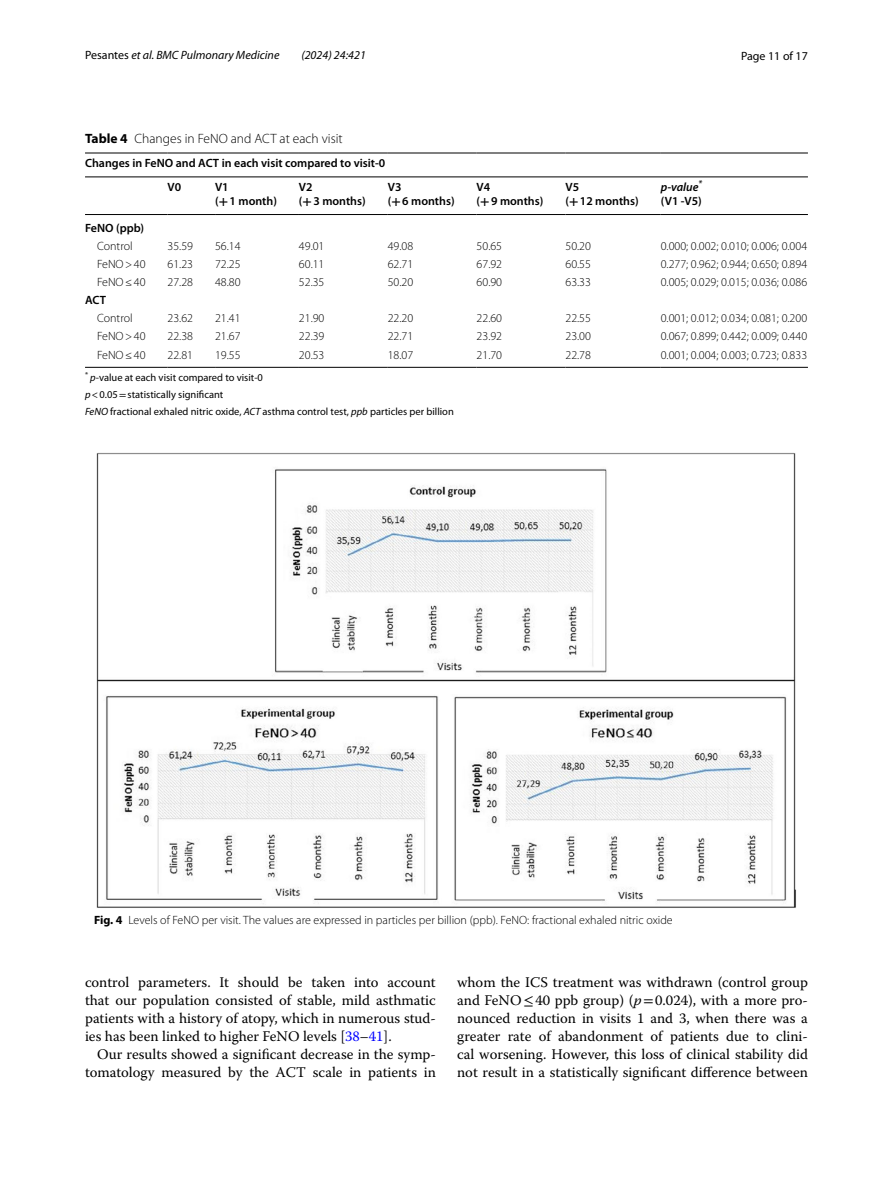
<style>
.page{position:relative;width:893px;height:1187px;background:#fff}
.page>*{position:absolute;margin:0;border:0;box-sizing:border-box;transform-origin:0 0}
.t1{font:14.7px/18px "Warnock Pro";color:#000;text-align:justify}
.t2{font:300 13.5px "Myriad Pro";color:#000}
.t3{font:300 12px "Myriad Pro";color:#000}
.t4{font:600 12px/13.5px "Myriad Pro";color:#000}
.t5{font:italic 12px "Myriad Pro";color:#000}
.t6{font:italic 600 12px/13.5px "Myriad Pro";color:#000}
.t7{font:12px "Myriad Pro";color:#000}
.t8{font:10.5px/17px "Myriad Pro";color:#000}
.s1{font-style:normal}
.s2{font-weight:700}
.s3{font-family:"SPSMTSYB Bold";font-weight:400}
.s4{font-style:italic}
.s5{font-family:"STIX"}
.s6{color:#00f}
</style>
<div class="page">
<hr style="left:85px;top:153px;width:83px;height:1px;background:#000">
<hr style="left:168px;top:153px;width:47px;height:1px;background:#000">
<hr style="left:215px;top:153px;width:84px;height:1px;background:#000">
<hr style="left:299px;top:153px;width:89px;height:1px;background:#000">
<hr style="left:388px;top:153px;width:89px;height:1px;background:#000">
<hr style="left:477px;top:153px;width:88px;height:1px;background:#000">
<hr style="left:565px;top:153px;width:96px;height:1px;background:#000">
<hr style="left:661px;top:153px;width:147px;height:1px;background:#000">
<hr style="left:85px;top:214px;width:83px;height:1px;background:#000">
<hr style="left:168px;top:214px;width:47px;height:1px;background:#000">
<hr style="left:215px;top:214px;width:84px;height:1px;background:#000">
<hr style="left:299px;top:214px;width:89px;height:1px;background:#000">
<hr style="left:388px;top:214px;width:89px;height:1px;background:#000">
<hr style="left:477px;top:214px;width:88px;height:1px;background:#000">
<hr style="left:565px;top:214px;width:96px;height:1px;background:#000">
<hr style="left:661px;top:214px;width:147px;height:1px;background:#000">
<hr style="left:85px;top:367px;width:83px;height:1px;background:#000">
<hr style="left:168px;top:367px;width:47px;height:1px;background:#000">
<hr style="left:215px;top:367px;width:84px;height:1px;background:#000">
<hr style="left:299px;top:367px;width:89px;height:1px;background:#000">
<hr style="left:388px;top:367px;width:89px;height:1px;background:#000">
<hr style="left:477px;top:367px;width:88px;height:1px;background:#000">
<hr style="left:565px;top:367px;width:96px;height:1px;background:#000">
<hr style="left:661px;top:367px;width:147px;height:1px;background:#000">
<hr style="left:85px;top:177px;width:723px;height:1px;background:#000">
<img style="left:96px;top:452px;width:700px;height:456px">
<p class="t5" style="left:85px;top:48px;width:196px"><span class="s1">Pesantes</span> et al. BMC Pulmonary Medicine</p>
<p class="t5" style="left:301px;top:48px;width:66px">(2024) 24:421</p>
<p class="t7" style="left:741px;top:48px;width:68px">Page 11 of 17</p>
<p class="t2" style="left:85px;top:131px;width:259px"><span class="s2">Table 4</span> Changes in FeNO and ACT at each visit</p>
<p class="t4" style="left:168px;top:151px;width:219px;line-height:23.9px;text-indent:-83px">Changes in FeNO and ACT in each visit compared to visit-0<br>V0</p>
<p class="t4" style="left:215px;top:180px;width:63px">V1<br>(<span class="s3">+</span>1 month)</p>
<p class="t4" style="left:299px;top:180px;width:68px">V2<br>(<span class="s3">+</span>3 months)</p>
<p class="t4" style="left:388px;top:180px;width:68px">V3<br>(<span class="s3">+</span>6 months)</p>
<p class="t4" style="left:477px;top:180px;width:68px">V4<br>(<span class="s3">+</span>9 months)</p>
<p class="t4" style="left:565px;top:180px;width:75px">V5<br>(<span class="s3">+</span>12 months)</p>
<p class="t6" style="left:661px;top:180px;width:43px">p-value<sup>* </sup><span class="s1">(V1 -V5)</span></p>
<p class="t4" style="left:85px;top:220px;width:61px">FeNO (ppb)</p>
<p class="t3" style="left:97px;top:239px;width:37px">Control</p>
<p class="t3" style="left:168px;top:239px;width:27px">35.59</p>
<p class="t3" style="left:215px;top:239px;width:27px">56.14</p>
<p class="t3" style="left:299px;top:239px;width:27px">49.01</p>
<p class="t3" style="left:388px;top:239px;width:27px">49.08</p>
<p class="t3" style="left:477px;top:239px;width:27px">50.65</p>
<p class="t3" style="left:565px;top:239px;width:27px">50.20</p>
<p class="t3" style="left:661px;top:239px;width:148px">0.000; 0.002; 0.010; 0.006; 0.004</p>
<p class="t3" style="left:97px;top:257px;width:50px">FeNO&gt;40</p>
<p class="t3" style="left:168px;top:257px;width:27px">61.23</p>
<p class="t3" style="left:215px;top:257px;width:27px">72.25</p>
<p class="t3" style="left:299px;top:257px;width:27px">60.11</p>
<p class="t3" style="left:388px;top:257px;width:27px">62.71</p>
<p class="t3" style="left:477px;top:257px;width:27px">67.92</p>
<p class="t3" style="left:565px;top:257px;width:27px">60.55</p>
<p class="t3" style="left:661px;top:257px;width:148px">0.277; 0.962; 0.944; 0.650; 0.894</p>
<p class="t3" style="left:97px;top:275px;width:50px">FeNO≤40</p>
<p class="t3" style="left:168px;top:275px;width:27px">27.28</p>
<p class="t3" style="left:215px;top:275px;width:27px">48.80</p>
<p class="t3" style="left:299px;top:275px;width:27px">52.35</p>
<p class="t3" style="left:388px;top:275px;width:27px">50.20</p>
<p class="t3" style="left:477px;top:275px;width:27px">60.90</p>
<p class="t3" style="left:565px;top:275px;width:27px">63.33</p>
<p class="t3" style="left:661px;top:275px;width:148px">0.005; 0.029; 0.015; 0.036; 0.086</p>
<p class="t4" style="left:85px;top:293px;width:22px">ACT</p>
<p class="t3" style="left:97px;top:312px;width:37px">Control</p>
<p class="t3" style="left:168px;top:312px;width:27px">23.62</p>
<p class="t3" style="left:215px;top:312px;width:27px">21.41</p>
<p class="t3" style="left:299px;top:312px;width:27px">21.90</p>
<p class="t3" style="left:388px;top:312px;width:27px">22.20</p>
<p class="t3" style="left:477px;top:312px;width:27px">22.60</p>
<p class="t3" style="left:565px;top:312px;width:27px">22.55</p>
<p class="t3" style="left:661px;top:312px;width:148px">0.001; 0.012; 0.034; 0.081; 0.200</p>
<p class="t3" style="left:97px;top:330px;width:50px">FeNO&gt;40</p>
<p class="t3" style="left:168px;top:330px;width:27px">22.38</p>
<p class="t3" style="left:215px;top:330px;width:27px">21.67</p>
<p class="t3" style="left:299px;top:330px;width:27px">22.39</p>
<p class="t3" style="left:388px;top:330px;width:27px">22.71</p>
<p class="t3" style="left:477px;top:330px;width:27px">23.92</p>
<p class="t3" style="left:565px;top:330px;width:27px">23.00</p>
<p class="t3" style="left:661px;top:330px;width:148px">0.067; 0.899; 0.442; 0.009; 0.440</p>
<p class="t3" style="left:97px;top:348px;width:50px">FeNO≤40</p>
<p class="t3" style="left:168px;top:348px;width:27px">22.81</p>
<p class="t3" style="left:215px;top:348px;width:27px">19.55</p>
<p class="t3" style="left:299px;top:348px;width:27px">20.53</p>
<p class="t3" style="left:388px;top:348px;width:27px">18.07</p>
<p class="t3" style="left:477px;top:348px;width:27px">21.70</p>
<p class="t3" style="left:565px;top:348px;width:27px">22.78</p>
<p class="t3" style="left:661px;top:348px;width:148px">0.001; 0.004; 0.003; 0.723; 0.833</p>
<p class="t8" style="left:85px;top:369px;width:370px"><sup>*</sup> <span class="s4">p</span>-value at each visit compared to visit-0<br><span class="s4">p</span>&lt;0.05<span class="s5">=</span>statistically significant<br><span class="s4">FeNO</span> fractional exhaled nitric oxide, <span class="s4">ACT</span> asthma control test, <span class="s4">ppb</span> particles per billion</p>
<p class="t3" style="left:94px;top:913px;width:580px"><span class="s2">Fig. 4</span> Levels of FeNO per visit. The values are expressed in particles per billion (ppb). FeNO: fractional exhaled nitric oxide</p>
<p class="t1" style="left:85px;top:972px;width:352px">control parameters. It should be taken into account that our population consisted of stable, mild asthmatic patients with a history of atopy, which in numerous stud&shy;ies has been linked to higher FeNO levels [<span class="s6">38</span>–<span class="s6">41</span>].</p>
<p class="t1" style="left:85px;top:1044px;width:352px;text-align:right">Our results showed a significant decrease in the symp&shy;tomatology measured by the ACT scale in patients in</p>
<p class="t1" style="left:457px;top:972px;width:352px">whom the ICS treatment was withdrawn (control group and FeNO<span class="s5">≤</span>40 ppb group) (<span class="s4">p</span><span class="s5">=</span>0.024), with a more pro&shy;nounced reduction in visits 1 and 3, when there was a greater rate of abandonment of patients due to clini&shy;cal worsening. However, this loss of clinical stability did not result in a statistically significant difference between</p>
</div>
